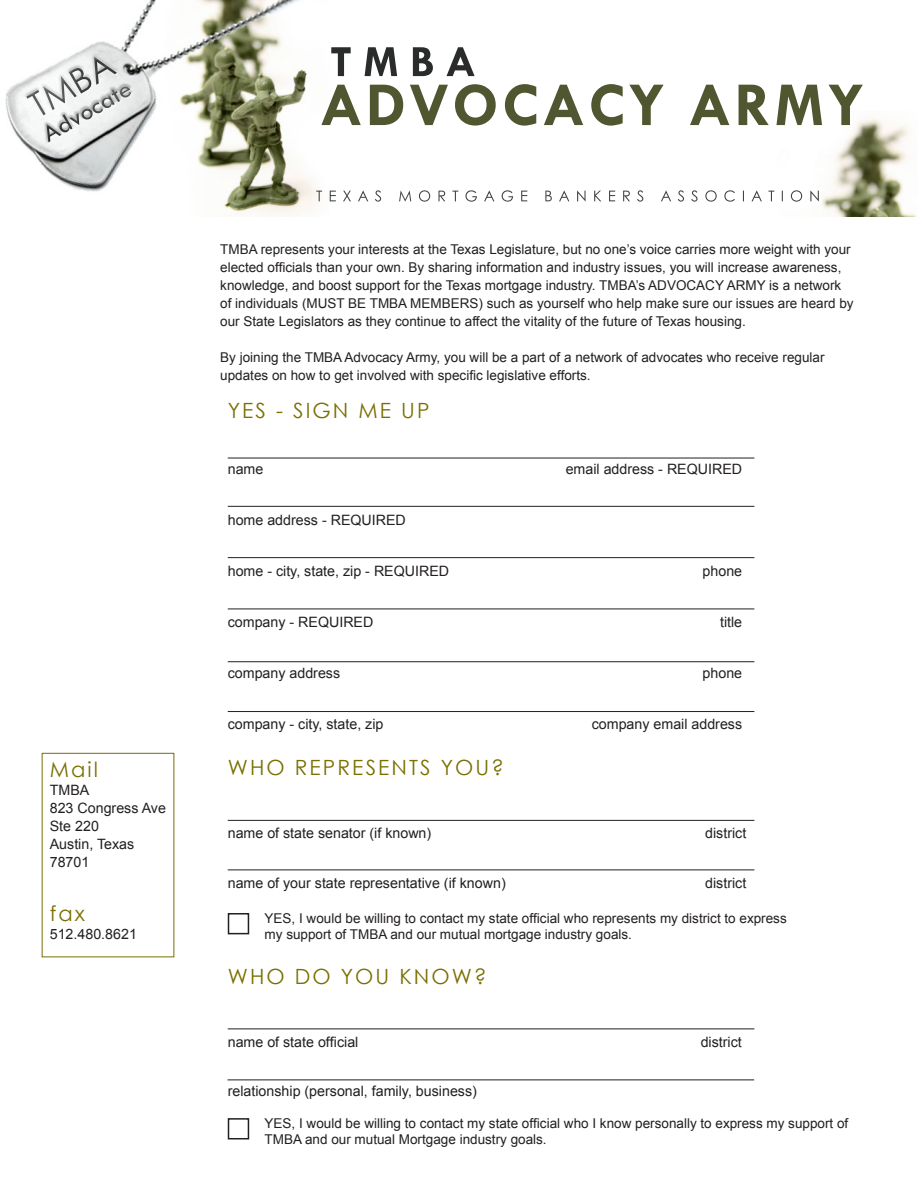
<style>
.page{position:relative;width:918px;height:1188px;background:#fff}
.page>*{position:absolute;margin:0;border:0;box-sizing:border-box;transform-origin:0 0}
.t1{font:21px "Century Gothic";letter-spacing:.1em;color:#7a6f00}
.t2{font:14.25px/18px "Arial";color:#231f20}
.t3{font:13.5px/18px "Arial";color:#231f20}
</style>
<div class="page">
<hr style="left:228px;top:458px;width:526px;height:1px;background:#231f20">
<hr style="left:228px;top:506px;width:526px;height:1px;background:#231f20">
<hr style="left:228px;top:557px;width:526px;height:1px;background:#231f20">
<hr style="left:228px;top:609px;width:526px;height:1px;background:#231f20">
<hr style="left:228px;top:661px;width:526px;height:1px;background:#231f20">
<hr style="left:228px;top:711px;width:526px;height:1px;background:#231f20">
<hr style="left:228px;top:820px;width:526px;height:1px;background:#231f20">
<hr style="left:228px;top:870px;width:526px;height:1px;background:#231f20">
<hr style="left:228px;top:1029px;width:526px;height:1px;background:#231f20">
<img style="left:5px;top:1px;width:912px;height:216px">
<img style="left:47px;top:86px;width:84px;height:56px">
<img style="left:26px;top:57px;width:91px;height:58px">
<img style="left:321px;top:84px;width:542px;height:42px">
<img style="left:331px;top:47px;width:144px;height:29px">
<img style="left:678px;top:190px;width:124px;height:12px">
<svg style="left:810px;top:191px;width:9px;height:10px"></svg>
<hr style="left:228px;top:1080px;width:526px;height:1px;background:#231f20">
<div style="left:228px;top:913px;width:21px;height:21px;border:2px solid #231f20"></div>
<div style="left:228px;top:1118px;width:21px;height:21px;border:2px solid #231f20"></div>
<p class="t1" style="left:50px;top:754px;width:50px">Mail</p>
<p class="t2" style="left:50px;top:781px;width:41px">TMBA</p>
<p class="t2" style="left:50px;top:799px;width:118px">823 Congress Ave</p>
<p class="t2" style="left:50px;top:817px;width:51px">Ste 220</p>
<p class="t2" style="left:50px;top:835px;width:86px">Austin, Texas<br>78701</p>
<p class="t1" style="left:50px;top:898px;width:37px">fax</p>
<p class="t2" style="left:50px;top:925px;width:89px">512.480.8621</p>
<p class="t3" style="left:220px;top:240px;width:635px">TMBA represents your interests at the Texas Legislature, but no one’s voice carries more weight with your elected officials than your own. By sharing information and industry issues, you will increase awareness, knowledge, and boost support for the Texas mortgage industry. TMBA’s ADVOCACY ARMY is a network of individuals (MUST BE TMBA MEMBERS) such as yourself who help make sure our issues are heard by our State Legislators as they continue to affect the vitality of the future of Texas housing.</p>
<p class="t3" style="left:220px;top:348px;width:606px">By joining the TMBA Advocacy Army, you will be a part of a network of advocates who receive regular updates on how to get involved with specific legislative efforts.</p>
<p class="t1" style="left:228px;top:395px;width:203px">YES - SIGN ME UP</p>
<p class="t2" style="left:228px;top:460px;width:37px">name</p>
<p class="t2" style="left:566px;top:460px;width:178px">email address - REQUIRED</p>
<p class="t2" style="left:228px;top:511px;width:180px">home address - REQUIRED</p>
<p class="t2" style="left:228px;top:562px;width:223px">home - city, state, zip - REQUIRED</p>
<p class="t2" style="left:703px;top:562px;width:41px">phone</p>
<p class="t2" style="left:228px;top:613px;width:147px">company - REQUIRED</p>
<p class="t2" style="left:720px;top:613px;width:24px">title</p>
<p class="t2" style="left:228px;top:664px;width:114px">company address</p>
<p class="t2" style="left:703px;top:664px;width:41px">phone</p>
<p class="t2" style="left:228px;top:715px;width:157px">company - city, state, zip</p>
<p class="t2" style="left:592px;top:715px;width:152px">company email address</p>
<p class="t1" style="left:228px;top:753px;width:278px">WHO REPRESENTS YOU?</p>
<p class="t2" style="left:228px;top:824px;width:205px">name of state senator (if known)</p>
<p class="t2" style="left:705px;top:824px;width:43px">district</p>
<p class="t2" style="left:228px;top:874px;width:279px">name of your state representative (if known)</p>
<p class="t2" style="left:705px;top:874px;width:43px">district</p>
<p class="t3" style="left:265px;top:910px;width:524px;line-height:16.2px">YES, I would be willing to contact my state official who represents my district to express my support of TMBA and our mutual mortgage industry goals.</p>
<p class="t1" style="left:228px;top:962px;width:260px">WHO DO YOU KNOW?</p>
<p class="t2" style="left:228px;top:1033px;width:132px">name of state official</p>
<p class="t2" style="left:701px;top:1033px;width:43px">district</p>
<p class="t2" style="left:228px;top:1083px;width:251px">relationship (personal, family, business)</p>
<p class="t3" style="left:265px;top:1115px;width:585px;line-height:16.2px">YES, I would be willing to contact my state official who I know personally to express my support of<br>TMBA and our mutual Mortgage industry goals.</p>
</div>
